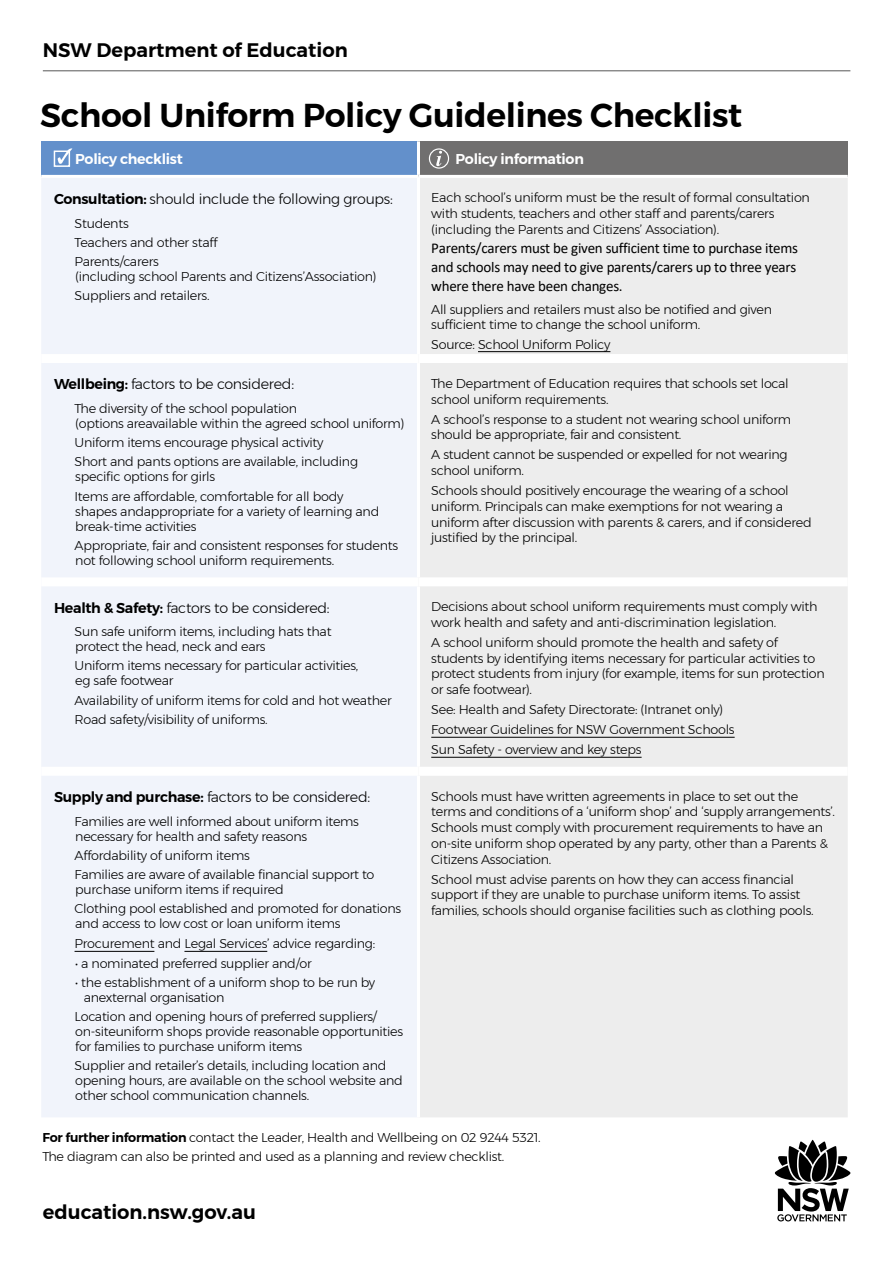
<style>
.page{position:relative;width:893px;height:1263px;background:#fff}
.page>*{position:absolute;margin:0;border:0;box-sizing:border-box;transform-origin:0 0}
.Heading{font:600 33px "Montserrat";letter-spacing:-.01em;color:#000}
.t1{font:600 19.5px "Montserrat";color:#000}
.Body{font:15px/18.8px "Calibri";letter-spacing:-.015em;color:#000;text-align:justify}
.Body-2{font:300 14.25px "Montserrat";letter-spacing:-.02em;color:#000}
.Body-3{font:600 14.25px "Montserrat";letter-spacing:-.02em;color:#fff}
.Body-4{font:300 12.75px/15.8px "Montserrat";letter-spacing:-.02em;color:#000}
.Checklist{font:300 12.75px/15px "Montserrat";letter-spacing:-.02em;color:#000}
.s1{font-weight:600}
</style>
<div class="page">
<div style="left:41px;top:141px;width:377px;height:35px;background:#6390cb"></div>
<div style="left:418px;top:141px;width:430px;height:35px;background:#706f6f"></div>
<div style="left:41px;top:178px;width:376px;height:939px;background:#f1f4fb"></div>
<div style="left:420px;top:178px;width:428px;height:939px;background:#ededed"></div>
<div style="left:41px;top:354px;width:377px;height:9px;background:#fff"></div>
<div style="left:418px;top:354px;width:430px;height:9px;background:#fff"></div>
<div style="left:41px;top:577px;width:377px;height:9px;background:#fff"></div>
<div style="left:418px;top:577px;width:430px;height:9px;background:#fff"></div>
<div style="left:41px;top:767px;width:377px;height:9px;background:#fff"></div>
<div style="left:418px;top:767px;width:430px;height:9px;background:#fff"></div>
<hr style="left:417px;top:141px;width:3px;height:34px;background:#fff">
<hr style="left:41px;top:175px;width:377px;height:3px;background:#fff">
<hr style="left:418px;top:175px;width:430px;height:3px;background:#fff">
<hr style="left:431px;top:737px;width:304px;height:1px;background:#000">
<hr style="left:431px;top:757px;width:211px;height:1px;background:#000">
<hr style="left:75px;top:951px;width:79px;height:1px;background:#000">
<hr style="left:184px;top:951px;width:83px;height:1px;background:#000">
<svg style="left:775px;top:1140px;width:75px;height:81px"></svg>
<hr style="left:43px;top:70px;width:807px;height:1px;background:#575756">
<div style="left:54px;top:151px;width:16px;height:16px;border:2px solid #fff"></div>
<svg style="left:58px;top:148px;width:14px;height:16px"></svg>
<div style="left:429px;top:148px;width:20px;height:21px;border:1px solid #fff;border-radius:50%"></div>
<svg style="left:436px;top:151px;width:6px;height:15px"></svg>
<hr style="left:478px;top:351px;width:132px;height:1px;background:#000">
<p class="t1" style="left:43px;top:35px;width:306px">NSW Department of Education</p>
<h1 class="Heading" style="left:40px;top:89px;width:704px">School Uniform Policy Guidelines Checklist</h1>
<p class="Body-3" style="left:75px;top:147px;width:109px">Policy checklist</p>
<p class="Body-3" style="left:456px;top:147px;width:130px">Policy information</p>
<p class="Body-2" style="left:54px;top:188px;width:340px"><span class="s1">Consultation:</span> should include the following groups:</p>
<p class="Checklist" style="left:75px;top:215px;width:56px">Students</p>
<p class="Checklist" style="left:75px;top:235px;width:145px">Teachers and other staff</p>
<p class="Checklist" style="left:75px;top:254px;width:303px">Parents/carers<br>(including school Parents and Citizens’Association)</p>
<p class="Checklist" style="left:75px;top:288px;width:136px">Suppliers and retailers.</p>
<p class="Body-4" style="left:431px;top:190px;width:380px">Each school’s uniform must be the result of formal consultation with students, teachers and other staff and parents/carers (including the Parents and Citizens’ Association).</p>
<p class="Body" style="left:431px;top:238px;width:368px">Parents/carers must be given sufficient time to purchase items and schools may need to give parents/carers up to three years where there have been changes.</p>
<p class="Body-4" style="left:431px;top:301px;width:342px">All suppliers and retailers must also be notified and given sufficient time to change the school uniform.</p>
<p class="Body-4" style="left:431px;top:337px;width:181px">Source: School Uniform Policy</p>
<p class="Body-2" style="left:54px;top:374px;width:242px"><span class="s1">Wellbeing:</span> factors to be considered:</p>
<p class="Checklist" style="left:75px;top:401px;width:331px">The diversity of the school population<br>(options areavailable within the agreed school uniform)</p>
<p class="Checklist" style="left:75px;top:435px;width:250px">Uniform items encourage physical activity</p>
<p class="Checklist" style="left:75px;top:454px;width:285px">Short and pants options are available, including specific options for girls</p>
<p class="Checklist" style="left:75px;top:488px;width:306px">Items are affordable, comfortable for all body shapes andappropriate for a variety of learning and break-time activities</p>
<p class="Checklist" style="left:75px;top:538px;width:325px">Appropriate, fair and consistent responses for students not following school uniform requirements.</p>
<p class="Body-2" style="left:54px;top:597px;width:277px"><span class="s1">Health &amp; Safety:</span> factors to be considered:</p>
<p class="Checklist" style="left:75px;top:624px;width:259px">Sun safe uniform items, including hats that protect the head, neck and ears</p>
<p class="Checklist" style="left:75px;top:658px;width:285px">Uniform items necessary for particular activities, eg safe footwear</p>
<p class="Checklist" style="left:75px;top:692px;width:319px">Availability of uniform items for cold and hot weather</p>
<p class="Checklist" style="left:75px;top:712px;width:195px">Road safety/visibility of uniforms.</p>
<p class="Body-2" style="left:54px;top:786px;width:318px"><span class="s1">Supply and purchase:</span> factors to be considered:</p>
<p class="Checklist" style="left:75px;top:813px;width:286px">Families are well informed about uniform items necessary for health and safety reasons</p>
<p class="Checklist" style="left:75px;top:848px;width:177px">Affordability of uniform items</p>
<p class="Checklist" style="left:75px;top:867px;width:301px">Families are aware of available financial support to purchase uniform items if required</p>
<p class="Checklist" style="left:75px;top:901px;width:328px">Clothing pool established and promoted for donations and access to low cost or loan uniform items</p>
<p class="Body-4" style="left:75px;top:936px;width:302px">Procurement and Legal Services’ advice regarding:</p>
<p class="Checklist" style="left:75px;top:955px;width:238px">• a nominated preferred supplier and/or</p>
<p class="Checklist" style="left:84px;top:975px;width:293px;text-indent:-9px">• the establishment of a uniform shop to be run by anexternal organisation</p>
<p class="Checklist" style="left:75px;top:1009px;width:330px">Location and opening hours of preferred suppliers/ on-siteuniform shops provide reasonable opportunities for families to purchase uniform items</p>
<p class="Checklist" style="left:75px;top:1058px;width:330px">Supplier and retailer’s details, including location and opening hours, are available on the school website and other school communication channels.</p>
<p class="Body-4" style="left:431px;top:375px;width:359px">The Department of Education requires that schools set local school uniform requirements.</p>
<p class="Body-4" style="left:431px;top:411px;width:361px">A school’s response to a student not wearing school uniform should be appropriate, fair and consistent.</p>
<p class="Body-4" style="left:431px;top:447px;width:358px">A student cannot be suspended or expelled for not wearing school uniform.</p>
<p class="Body-4" style="left:431px;top:482px;width:382px">Schools should positively encourage the wearing of a school uniform. Principals can make exemptions for not wearing a uniform after discussion with parents &amp; carers, and if considered justified by the principal.</p>
<p class="Body-4" style="left:431px;top:599px;width:388px">Decisions about school uniform requirements must comply with work health and safety and anti-discrimination legislation.</p>
<p class="Body-4" style="left:431px;top:634px;width:395px">A school uniform should promote the health and safety of students by identifying items necessary for particular activities to protect students from injury (for example, items for sun protection or safe footwear).</p>
<p class="Body-4" style="left:431px;top:702px;width:294px">See: Health and Safety Directorate: (Intranet only)</p>
<p class="Body-4" style="left:431px;top:722px;width:305px">Footwear Guidelines for NSW Government Schools</p>
<p class="Body-4" style="left:431px;top:742px;width:212px">Sun Safety - overview and key steps</p>
<p class="Body-4" style="left:431px;top:788px;width:405px">Schools must have written agreements in place to set out the terms and conditions of a ‘uniform shop’ and ‘supply arrangements’.<br>Schools must comply with procurement requirements to have an on-site uniform shop operated by any party, other than a Parents &amp; Citizens Association.</p>
<p class="Body-4" style="left:431px;top:871px;width:384px">School must advise parents on how they can access financial support if they are unable to purchase uniform items. To assist families, schools should organise facilities such as clothing pools.</p>
<p class="Checklist" style="left:42px;top:1129px;width:500px"><span class="s1">For further information</span> contact the Leader, Health and Wellbeing on 02 9244 5321.</p>
<p class="Checklist" style="left:42px;top:1149px;width:463px">The diagram can also be printed and used as a planning and review checklist.</p>
<p class="t1" style="left:43px;top:1196px;width:215px">education.nsw.gov.au</p>
</div>
